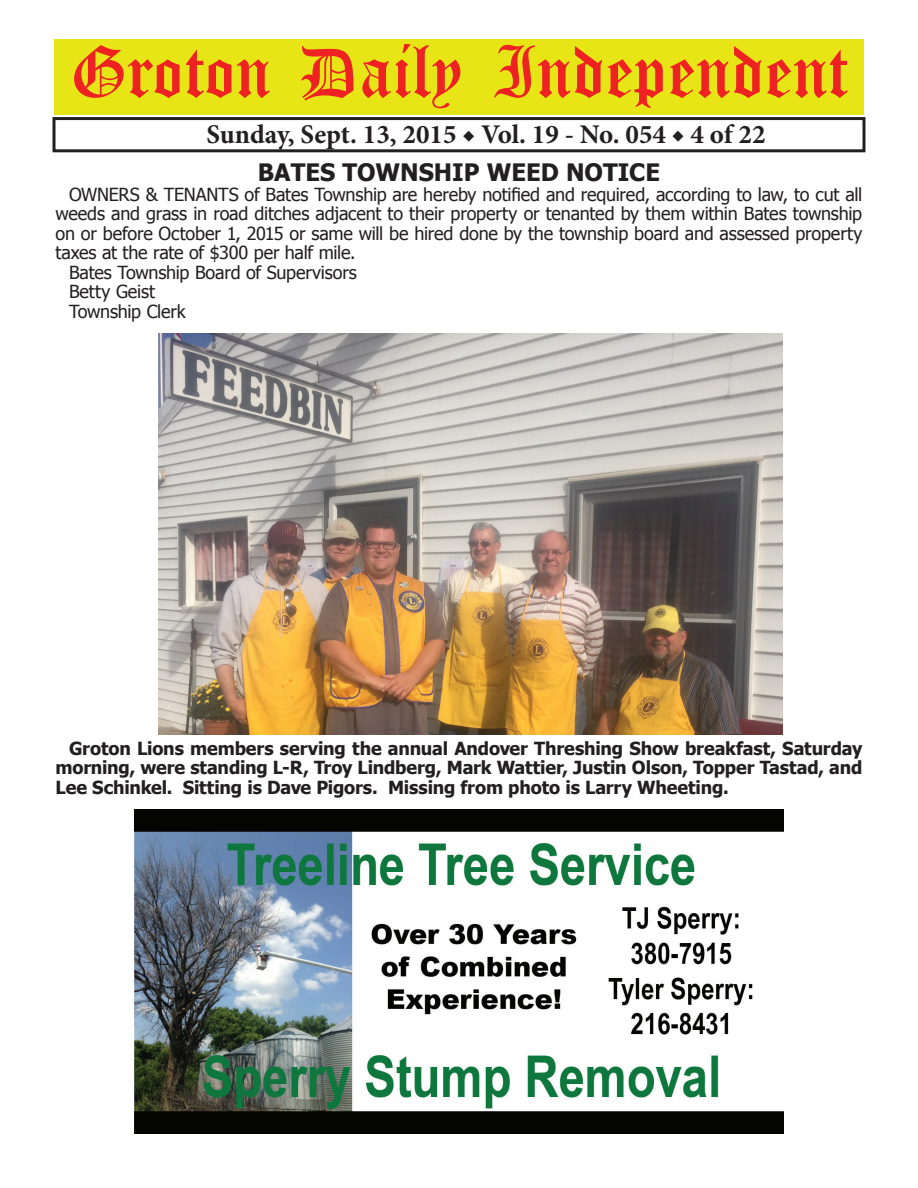
<style>
.page{position:relative;width:918px;height:1188px;background:#fff}
.page>*{position:absolute;margin:0;border:0;box-sizing:border-box;transform-origin:0 0}
.t1{font:54px "Old English Five";color:#ee2123}
.t2{font:700 27px "Minion Pro";color:#231f20}
.t3{font:700 24px "Tahoma";color:#231f20}
.t4{font:18px "Tahoma";letter-spacing:-.01em;color:#231f20}
.t5{font:700 18px/19.5px "Tahoma";letter-spacing:-.01em;color:#231f20;text-align:justify}
</style>
<div class="page">
<div style="left:52px;top:117px;width:814px;height:35px;border:3px solid #231f20"></div>
<div style="left:54px;top:40px;width:810px;height:75px;background:#e7e515"></div>
<img style="left:135px;top:810px;width:648px;height:324px">
<img style="left:159px;top:334px;width:624px;height:400px">
<h1 class="t1" style="left:70px;top:47px;width:779px">Groton Daily Independent</h1>
<h2 class="t2" style="left:206px;top:116px;width:561px">Sunday, Sept. 13, 2015 ◆ Vol. 19 - No. 054 ◆ 4 of 22</h2>
<h3 class="t3" style="left:258px;top:156px;width:404px">BATES TOWNSHIP WEED NOTICE</h3>
<p class="t4" style="left:69px;top:182px;width:795px">OWNERS &amp; TENANTS of Bates Township are hereby notified and required, according to law, to cut all</p>
<p class="t4" style="left:56px;top:202px;width:808px">weeds and grass in road ditches adjacent to their property or tenanted by them within Bates township</p>
<p class="t4" style="left:56px;top:221px;width:808px">on or before October 1, 2015 or same will be hired done by the township board and assessed property</p>
<p class="t4" style="left:56px;top:241px;width:302px">taxes at the rate of $300 per half mile.</p>
<p class="t4" style="left:69px;top:260px;width:289px">Bates Township Board of Supervisors</p>
<p class="t4" style="left:69px;top:280px;width:88px">Betty Geist</p>
<p class="t4" style="left:69px;top:299px;width:118px">Township Clerk</p>
<p class="t5" style="left:56px;top:737px;width:808px;text-indent:14px">Groton Lions members serving the annual Andover Threshing Show breakfast, Saturday morning, were standing L-R, Troy Lindberg, Mark Wattier, Justin Olson, Topper Tastad, and Lee Schinkel. Sitting is Dave Pigors. Missing from photo is Larry Wheeting.</p>
</div>
